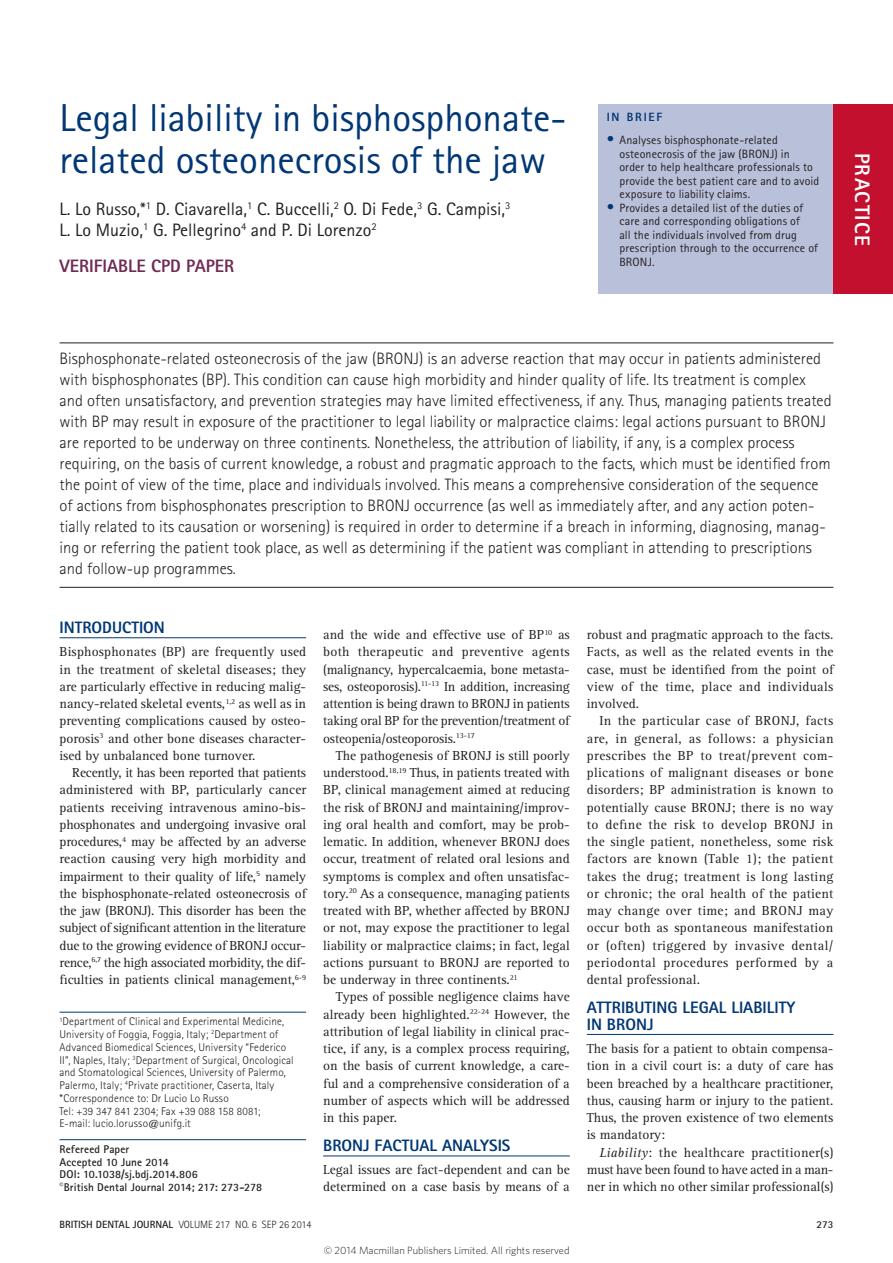
<style>
.page{position:relative;width:893px;height:1263px;background:#fff}
.page>*{position:absolute;margin:0;border:0;box-sizing:border-box;transform-origin:0 0}
.head{font:39px/42px "Rotis Sans Serif Std";color:#013775}
.t1{font:800 21px "Rotis Sans Serif Std";letter-spacing:.055em;color:#fff}
.author{font:18px/21px "Rotis Sans Serif Std";color:#231f20}
.author-2{font:800 18px "Rotis Sans Serif Std";color:#702b55}
.abstract{font:300 16.5px/21px "Rotis Sans Serif Std";color:#231f20}
.crosshead_1{font:800 16.5px/16.5px "Rotis Sans Serif Std";color:#013775}
.body{font:13.5px/17.2px "Rotis Serif Std";color:#231f20;text-align:justify}
.body_fullout{font:13.5px/17.2px "Rotis Serif Std";color:#231f20;text-align:justify}
.in_brief{font:12px/13.5px "Rotis Sans Serif Std";letter-spacing:.01em;color:#231f20}
.t2{font:800 12px "Rotis Sans Serif Std";letter-spacing:.15em;color:#013775}
.author_biog{font:300 11.25px/12.8px "Rotis Sans Serif Std";letter-spacing:.01em;color:#231f20}
.article_details{font:700 11.25px/12.8px "Rotis Sans Serif Std";letter-spacing:.01em;color:#231f20}
.t3{font:300 10.5px "Whitney";color:#1d1d1b}
.t4{font:300 10.5px "Rotis Sans Serif Std";color:#231f20}
.t5{font:700 10.5px "Rotis Sans Serif Std";color:#231f20}
.s1{font-size:15px;color:#013775}
.s2{font-style:italic}
.s3{font-weight:700}
</style>
<div class="page">
<hr style="left:323px;top:1155px;width:247px;height:1px;background:#013775">
<hr style="left:60px;top:637px;width:246px;height:1px;background:#013775">
<hr style="left:60px;top:343px;width:773px;height:1px;background:#231f20">
<hr style="left:60px;top:587px;width:773px;height:1px;background:#231f20">
<hr style="left:587px;top:1034px;width:246px;height:1px;background:#013775">
<hr style="left:60px;top:1012px;width:246px;height:1px;background:#013775">
<hr style="left:60px;top:1139px;width:246px;height:1px;background:#013775">
<div style="left:598px;top:104px;width:295px;height:190px;background:#b9c0d9"></div>
<div style="left:833px;top:104px;width:60px;height:190px;background:#c3102e"></div>
<p class="head" style="left:60px;top:97px;width:508px">Legal liability in bisphosphonate&shy;related osteonecrosis of the jaw</p>
<p class="author" style="left:60px;top:199px;width:452px">L. Lo Russo,*<sup>1</sup> D. Ciavarella,<sup>1</sup> C. Buccelli,<sup>2</sup> O. Di Fede,<sup>3</sup> G. Campisi,<sup>3<br></sup>L. Lo Muzio,<sup>1</sup> G. Pellegrino<sup>4</sup> and P. Di Lorenzo<sup>2</sup></p>
<p class="author-2" style="left:60px;top:255px;width:176px">VERIFIABLE CPD PAPER</p>
<p class="t2" style="left:607px;top:109px;width:57px">IN BRIEF</p>
<p class="in_brief" style="left:619px;top:133px;width:201px;text-indent:-13px"><span class="s1">•</span> Analyses bisphosphonate-related osteonecrosis of the jaw (BRONJ) in<br>order to help healthcare professionals to provide the best patient care and to avoid exposure to liability claims.</p>
<p class="in_brief" style="left:619px;top:201px;width:200px;text-indent:-13px"><span class="s1">•</span> Provides a detailed list of the duties of care and corresponding obligations of<br>all the individuals involved from drug prescription through to the occurrence of BRONJ.</p>
<p class="t1" style="left:876px;top:153px;width:95px;rotate:90deg">PRACTICE</p>
<p class="abstract" style="left:60px;top:348px;width:774px">Bisphosphonate-related osteonecrosis of the jaw (BRONJ) is an adverse reaction that may occur in patients administered with bisphosphonates (BP). This condition can cause high morbidity and hinder quality of life. Its treatment is complex and often unsatisfactory, and prevention strategies may have limited effectiveness, if any. Thus, managing patients treated with BP may result in exposure of the practitioner to legal liability or malpractice claims: legal actions pursuant to BRONJ are reported to be underway on three continents. Nonetheless, the attribution of liability, if any, is a complex process requiring, on the basis of current knowledge, a robust and pragmatic approach to the facts, which must be identified from the point of view of the time, place and individuals involved. This means a comprehensive consideration of the sequence of actions from bisphosphonates prescription to BRONJ occurrence (as well as immediately after, and any action poten&shy;tially related to its causation or worsening) is required in order to determine if a breach in informing, diagnosing, manag&shy;ing or referring the patient took place, as well as determining if the patient was compliant in attending to prescriptions and follow-up programmes.</p>
<p class="crosshead_1" style="left:60px;top:619px;width:107px">INTRODUCTION</p>
<p class="body_fullout" style="left:60px;top:643px;width:248px">Bisphosphonates (BP) are frequently used in the treatment of skeletal diseases; they are particularly effective in reducing malig&shy;nancy-related skeletal events,<sup>1,2</sup> as well as in preventing complications caused by osteo&shy;porosis<sup>3</sup> and other bone diseases character&shy;ised by unbalanced bone turnover.</p>
<p class="body" style="left:60px;top:764px;width:248px;text-indent:13px">Recently, it has been reported that patients administered with BP, particularly cancer patients receiving intravenous amino-bis&shy;phosphonates and undergoing invasive oral procedures,<sup>4</sup> may be affected by an adverse reaction causing very high morbidity and impairment to their quality of life,<sup>5</sup> namely the bisphosphonate-related osteonecrosis of the jaw (BRONJ). This disorder has been the subject of significant attention in the literature due to the growing evidence of BRONJ occur&shy;rence,<sup>6,7</sup> the high associated morbidity, the dif&shy;ficulties in patients clinical management,<sup>6-9</sup></p>
<p class="author_biog" style="left:60px;top:1015px;width:236px"><sup>1</sup>Department of Clinical and Experimental Medicine, University of Foggia, Foggia, Italy; <sup>2</sup>Department of Advanced Biomedical Sciences, University “Federico II”, Naples, Italy; <sup>3</sup>Department of Surgical, Oncological and Stomatological Sciences, University of Palermo, Palermo, Italy; <sup>4</sup>Private practitioner, Caserta, Italy *Correspondence to: Dr Lucio Lo Russo<br>Tel: +39 347 841 2304; Fax +39 088 158 8081; E-mail: lucio.lorusso@unifg.it</p>
<p class="article_details" style="left:60px;top:1142px;width:204px">Refereed Paper<br>Accepted 10 June 2014<br>DOI: 10.1038/sj.bdj.2014.806<br><sup>©</sup>British Dental Journal 2014; 217: 273-278</p>
<p class="body" style="left:323px;top:626px;width:248px">and the wide and effective use of BP<sup>10</sup> as both therapeutic and preventive agents (malignancy, hypercalcaemia, bone metasta&shy;ses, osteoporosis).<sup>11-13</sup> In addition, increasing attention is being drawn to BRONJ in patients taking oral BP for the prevention/treatment of osteopenia/osteoporosis.<sup>13-17</sup></p>
<p class="body" style="left:323px;top:747px;width:248px;text-indent:13px">The pathogenesis of BRONJ is still poorly understood.<sup>18,19</sup> Thus, in patients treated with BP, clinical management aimed at reducing the risk of BRONJ and maintaining/improv&shy;ing oral health and comfort, may be prob&shy;lematic. In addition, whenever BRONJ does occur, treatment of related oral lesions and symptoms is complex and often unsatisfac&shy;tory.<sup>20</sup> As a consequence, managing patients treated with BP, whether affected by BRONJ or not, may expose the practitioner to legal liability or malpractice claims; in fact, legal actions pursuant to BRONJ are reported to be underway in three continents.<sup>21</sup></p>
<p class="body" style="left:323px;top:988px;width:248px;text-indent:13px">Types of possible negligence claims have already been highlighted.<sup>22-24</sup> However, the attribution of legal liability in clinical prac&shy;tice, if any, is a complex process requiring, on the basis of current knowledge, a care&shy;ful and a comprehensive consideration of a number of aspects which will be addressed in this paper.</p>
<p class="crosshead_1" style="left:323px;top:1137px;width:189px">BRONJ FACTUAL ANALYSIS</p>
<p class="body_fullout" style="left:323px;top:1161px;width:248px">Legal issues are fact-dependent and can be determined on a case basis by means of a</p>
<p class="body_fullout" style="left:587px;top:626px;width:248px">robust and pragmatic approach to the facts.<br>Facts, as well as the related events in the case, must be identified from the point of view of the time, place and individuals involved.</p>
<p class="body" style="left:587px;top:712px;width:248px;text-indent:13px">In the particular case of BRONJ, facts are, in general, as follows: a physician prescribes the BP to treat/prevent com&shy;plications of malignant diseases or bone disorders; BP administration is known to potentially cause BRONJ; there is no way to define the risk to develop BRONJ in the single patient, nonetheless, some risk factors are known (Table 1); the patient takes the drug; treatment is long lasting or chronic; the oral health of the patient may change over time; and BRONJ may occur both as spontaneous manifestation or (often) triggered by invasive dental/ periodontal procedures performed by a dental professional.</p>
<p class="crosshead_1" style="left:587px;top:999px;width:210px">ATTRIBUTING LEGAL LIABILITY<br>IN BRONJ</p>
<p class="body_fullout" style="left:587px;top:1040px;width:248px">The basis for a patient to obtain compensa&shy;tion in a civil court is: a duty of care has been breached by a healthcare practitioner, thus, causing harm or injury to the patient.<br>Thus, the proven existence of two elements is mandatory:</p>
<p class="body" style="left:587px;top:1144px;width:248px;text-indent:13px"><span class="s2">Liability</span>: the healthcare practitioner(s) must have been found to have acted in a man&shy;ner in which no other similar professional(s)</p>
<p class="t4" style="left:60px;top:1218px;width:253px"><span class="s3">BRITISH DENTAL JOURNAL</span> VOLUME 217 NO. 6 SEP 26 2014</p>
<p class="t5" style="left:816px;top:1217px;width:18px">273</p>
<p class="t3" style="left:324px;top:1243px;width:247px">© 2014 Macmillan Publishers Limited. All rights reserved</p>
</div>
